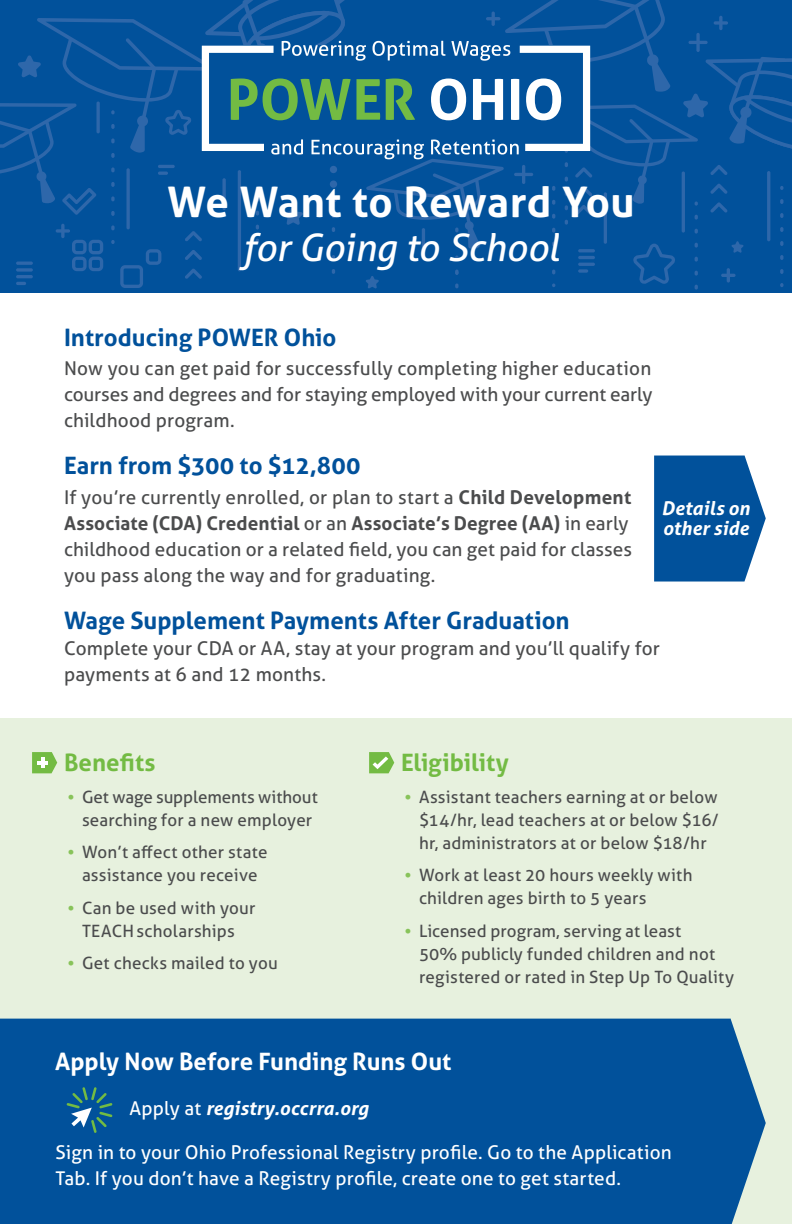
<style>
.page{position:relative;width:792px;height:1224px;background:#fff}
.page>*{position:absolute;margin:0;border:0;box-sizing:border-box;transform-origin:0 0}
.Header_1{font:700 42px "Aller";letter-spacing:.01em;color:#fff}
.Header_1-2{font:italic 38px "Aller";letter-spacing:-.005em;color:#fff}
.Header_2{font:700 24px "Aller";color:#01519b}
.t1{font:700 24px "Aller";color:#fff}
.Header_2-2{font:700 24px "Aller";color:#73bb43}
.Body_Copy{font:19px/26px "Aller";letter-spacing:.005em;color:#4b4c4d;text-align:justify}
.Body_Copy-2{font:19px/26px "Aller";letter-spacing:.005em;color:#fff}
.Header_2-3{font:19px/26px "Aller";letter-spacing:.005em;color:#4b4c4d}
.Body_Copy-3{font:italic 700 19px/20px "Aller";letter-spacing:.005em;color:#fff}
.t2{font:17px/23px "Aller";letter-spacing:.01em;color:#4b4c4d;text-align:center}
.s1{font-weight:700}
.s2{font-weight:700;font-size:16px;color:#88c35a}
.s3{font-weight:400;font-style:normal}
</style>
<div class="page">
<div style="left:0;top:718px;width:792px;height:506px;background:#e7f1de"></div>
<div style="left:0;top:1018px;width:766px;height:206px;background:#01519b"></div>
<svg style="left:32px;top:752px;width:25px;height:21px"></svg>
<hr style="left:41px;top:757px;width:4px;height:11px;background:#fff">
<hr style="left:37px;top:761px;width:11px;height:4px;background:#fff">
<svg style="left:369px;top:752px;width:25px;height:21px"></svg>
<svg style="left:654px;top:455px;width:112px;height:127px;background:#1b63a5"></svg>
<svg style="left:0;top:0;width:792px;height:290px;background:#0f5a9e"></svg>
<hr style="left:492px;top:12px;width:3px;height:14px;background:#2e67aa;border-radius:2px">
<hr style="left:486px;top:17px;width:14px;height:3px;background:#2e67aa;border-radius:2px">
<svg style="left:67px;top:1087px;width:45px;height:46px;background:#276f97"></svg>
<p class="Header_1" style="left:167px;top:176px;width:469px">We Want to Reward You</p>
<p class="Header_1-2" style="left:243px;top:224px;width:318px">for Going to School</p>
<p class="Header_2" style="left:64px;top:323px;width:274px">Introducing POWER Ohio</p>
<p class="Body_Copy" style="left:64px;top:356px;width:590px">Now you can get paid for successfully completing higher education courses and degrees and for staying employed with your current early childhood program.</p>
<p class="Header_2" style="left:64px;top:451px;width:298px">Earn from $300 to $12,800</p>
<p class="Body_Copy" style="left:64px;top:484px;width:570px;text-align:left">If you’re currently enrolled, or plan to start a <span class="s1">Child Development Associate (CDA) Credential</span> or an <span class="s1">Associate’s Degree (AA)</span> in early childhood education or a related field, you can get paid for classes you pass along the way and for graduating.</p>
<p class="Header_2" style="left:64px;top:605px;width:507px">Wage Supplement Payments After Graduation</p>
<p class="Header_2-3" style="left:64px;top:635px;width:597px">Complete your CDA or AA, stay at your program and you’ll qualify for payments at 6 and 12 months.</p>
<p class="Body_Copy-3" style="left:662px;top:498px;width:90px">Details on other side</p>
<p class="Header_2-2" style="left:64px;top:748px;width:93px">Benefits</p>
<p class="t2" style="left:68px;top:786px;width:252px"><span class="s2">•</span> Get wage supplements without searching for a new employer</p>
<p class="t2" style="left:68px;top:841px;width:201px"><span class="s2">•</span> Won’t affect other state assistance you receive</p>
<p class="t2" style="left:68px;top:896px;width:189px"><span class="s2">•</span> Can be used with your<br>TEACHscholarships</p>
<p class="t2" style="left:68px;top:952px;width:212px"><span class="s2">•</span> Get checks mailed to you</p>
<p class="Header_2-2" style="left:401px;top:748px;width:109px">Eligibility</p>
<p class="t2" style="left:419px;top:786px;width:301px;text-align:justify;text-indent:-14px"><span class="s2">•</span> Assistant teachers earning at or below $14/hr, lead teachers at or below $16/ hr, administrators at or below $18/hr</p>
<p class="t2" style="left:419px;top:864px;width:275px;text-align:left;text-indent:-14px"><span class="s2">•</span> Work at least 20 hours weekly with children ages birth to 5 years</p>
<p class="t2" style="left:419px;top:919px;width:317px;text-align:left;text-indent:-14px"><span class="s2">•</span> Licensed program, serving at least<br>50% publicly funded children and not registered or rated in Step Up To Quality</p>
<p class="t1" style="left:55px;top:1046px;width:398px">Apply Now Before Funding Runs Out</p>
<p class="Body_Copy-3" style="left:129px;top:1098px;width:241px"><span class="s3">Apply at</span> registry.occrra.org</p>
<p class="Body_Copy-2" style="left:56px;top:1139px;width:618px">Sign in to your Ohio Professional Registry profile. Go to the Application<br>Tab. If you don’t have a Registry profile, create one to get started.</p>
</div>
